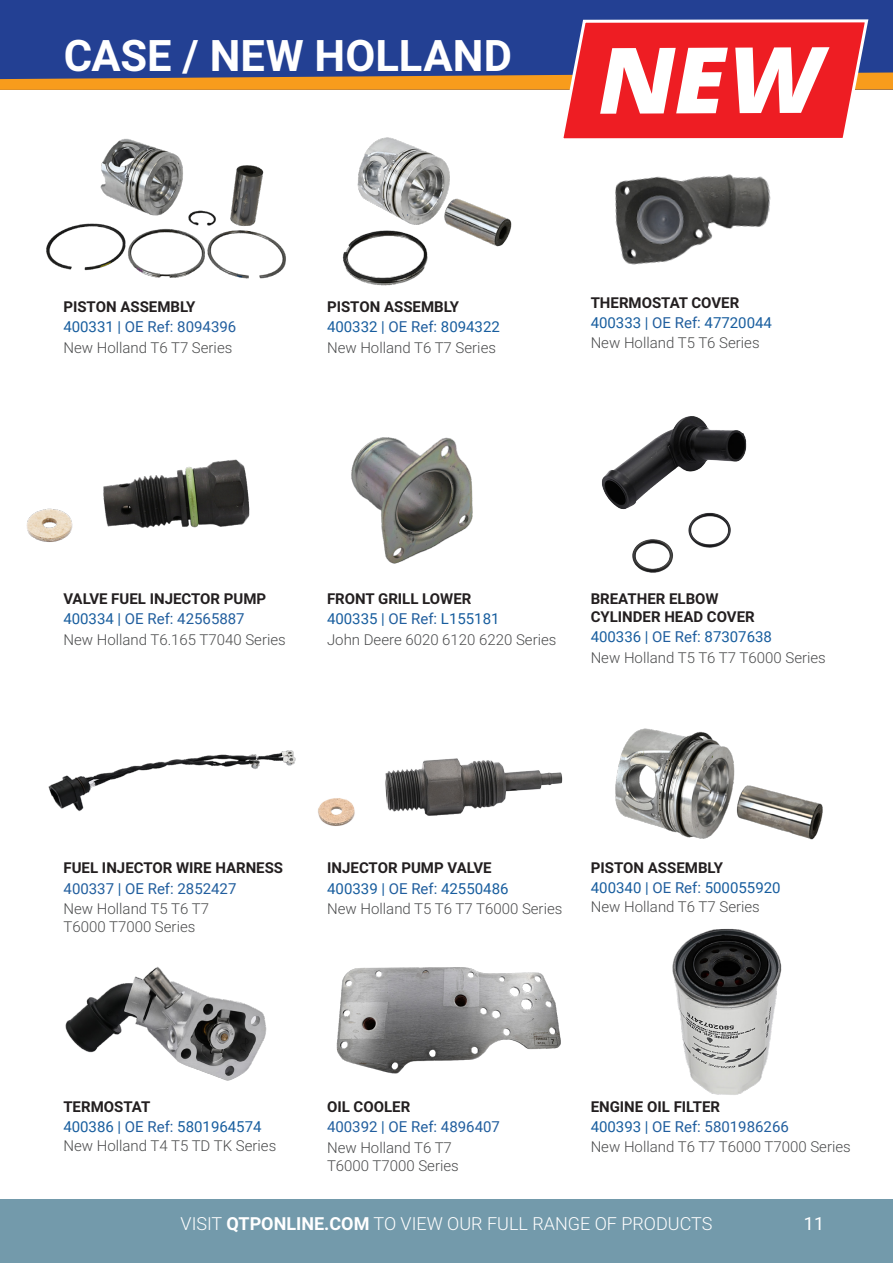
<style>
.page{position:relative;width:893px;height:1263px;background:#fff}
.page>*{position:absolute;margin:0;border:0;box-sizing:border-box;transform-origin:0 0}
.t1{font:700 43.5px "Roboto";letter-spacing:.005em;color:#fff}
.t2{font:300 18px "Roboto";color:#fff}
.t3{font:18px "Roboto";color:#fff}
.t4{font:300 15px "Roboto";color:#4b4c4d}
.t5{font:700 15px "Roboto";color:#231f20}
.t6{font:15px "Roboto";color:#175d9e}
.t7{font:15px "Roboto";color:#215e9e}
.s1{color:#175d9e}
.s2{color:#215e9e}
.s3{font-weight:700}
</style>
<div class="page">
<img style="left:615px;top:174px;width:156px;height:91px">
<div style="left:0;top:0;width:893px;height:90px;background:#234093"></div>
<div style="left:0;top:1199px;width:893px;height:64px;background:#739aab"></div>
<img style="left:351px;top:437px;width:122px;height:127px">
<img style="left:601px;top:416px;width:146px;height:157px">
<img style="left:48px;top:752px;width:233px;height:60px">
<img style="left:281px;top:750px;width:282px;height:76px">
<img style="left:672px;top:928px;width:110px;height:167px">
<img style="left:65px;top:966px;width:202px;height:115px">
<div style="left:35px;top:943px;width:101px;height:32px;background:#fff"></div>
<img style="left:46px;top:165px;width:240px;height:114px">
<img style="left:26px;top:459px;width:224px;height:83px">
<img style="left:615px;top:728px;width:208px;height:112px">
<img style="left:336px;top:967px;width:225px;height:106px">
<img style="left:342px;top:165px;width:170px;height:121px">
<svg style="left:0;top:19px;width:893px;height:146px"></svg>
<p class="t1" style="left:64px;top:25px;width:450px">CASE / NEW HOLLAND</p>
<p class="t5" style="left:63px;top:296px;width:134px">PISTON ASSEMBLY</p>
<p class="t7" style="left:63px;top:316px;width:174px"><span class="s1">400331 |</span> OE Ref: 8094396</p>
<p class="t4" style="left:63px;top:337px;width:170px">New Holland T6 T7 Series</p>
<p class="t5" style="left:327px;top:296px;width:134px">PISTON ASSEMBLY</p>
<p class="t6" style="left:327px;top:316px;width:174px">400332 | <span class="s2">OE Ref:</span> 8094322</p>
<p class="t4" style="left:327px;top:337px;width:170px">New Holland T6 T7 Series</p>
<p class="t5" style="left:591px;top:292px;width:150px">THERMOSTAT COVER</p>
<p class="t6" style="left:591px;top:312px;width:183px">400333 | <span class="s2">OE Ref:</span> 47720044</p>
<p class="t4" style="left:591px;top:333px;width:170px">New Holland T5 T6 Series</p>
<p class="t5" style="left:63px;top:588px;width:204px">VALVE FUEL INJECTOR PUMP</p>
<p class="t7" style="left:63px;top:608px;width:183px"><span class="s1">400334 |</span> OE Ref: 42565887</p>
<p class="t5" style="left:327px;top:588px;width:146px">FRONT GRILL LOWER</p>
<p class="t6" style="left:327px;top:608px;width:174px">400335 | <span class="s2">OE Ref:</span> L155181</p>
<p class="t5" style="left:591px;top:588px;width:130px">BREATHER ELBOW</p>
<p class="t5" style="left:591px;top:606px;width:166px">CYLINDER HEAD COVER</p>
<p class="t4" style="left:63px;top:629px;width:224px">New Holland T6.165 T7040 Series</p>
<p class="t6" style="left:591px;top:626px;width:183px">400336 | <span class="s2">OE Ref:</span> 87307638</p>
<p class="t4" style="left:327px;top:629px;width:231px">John Deere 6020 6120 6220 Series</p>
<p class="t4" style="left:591px;top:647px;width:237px">New Holland T5 T6 T7 T6000 Series</p>
<p class="t5" style="left:64px;top:858px;width:221px">FUEL INJECTOR WIRE HARNESS</p>
<p class="t7" style="left:64px;top:878px;width:174px">400337 <span class="s1">|</span> OE Ref: 2852427</p>
<p class="t4" style="left:64px;top:898px;width:147px">New Holland T5 T6 T7</p>
<p class="t4" style="left:64px;top:916px;width:133px">T6000 T7000 Series</p>
<p class="t5" style="left:327px;top:858px;width:166px">INJECTOR PUMP VALVE</p>
<p class="t6" style="left:327px;top:878px;width:183px">400339 | <span class="s2">OE Ref:</span> 42550486</p>
<p class="t4" style="left:327px;top:898px;width:237px">New Holland T5 T6 T7 T6000 Series</p>
<p class="t5" style="left:591px;top:857px;width:134px">PISTON ASSEMBLY</p>
<p class="t6" style="left:591px;top:877px;width:191px">400340 | <span class="s2">OE Ref:</span> 500055920</p>
<p class="t4" style="left:591px;top:896px;width:170px">New Holland T6 T7 Series</p>
<p class="t5" style="left:63px;top:1096px;width:88px">TERMOSTAT</p>
<p class="t6" style="left:63px;top:1116px;width:200px">400386 | <span class="s2">OE Ref:</span> 5801964574</p>
<p class="t4" style="left:63px;top:1135px;width:214px">New Holland T4 T5 TD TK Series</p>
<p class="t5" style="left:327px;top:1096px;width:85px">OIL COOLER</p>
<p class="t7" style="left:327px;top:1116px;width:174px">400392 <span class="s1">|</span> OE Ref: 4896407</p>
<p class="t4" style="left:327px;top:1137px;width:126px">New Holland T6 T7</p>
<p class="t4" style="left:327px;top:1155px;width:133px">T6000 T7000 Series</p>
<p class="t5" style="left:591px;top:1096px;width:131px">ENGINE OIL FILTER</p>
<p class="t7" style="left:591px;top:1116px;width:200px"><span class="s1">400393 |</span> OE Ref: 5801986266</p>
<p class="t4" style="left:591px;top:1136px;width:262px">New Holland T6 T7 T6000 T7000 Series</p>
<p class="t2" style="left:181px;top:1211px;width:533px">VISIT <span class="s3">QTPONLINE.COM</span> TO VIEW OUR FULL RANGE OF PRODUCTS</p>
<p class="t3" style="left:804px;top:1211px;width:22px">11</p>
</div>
